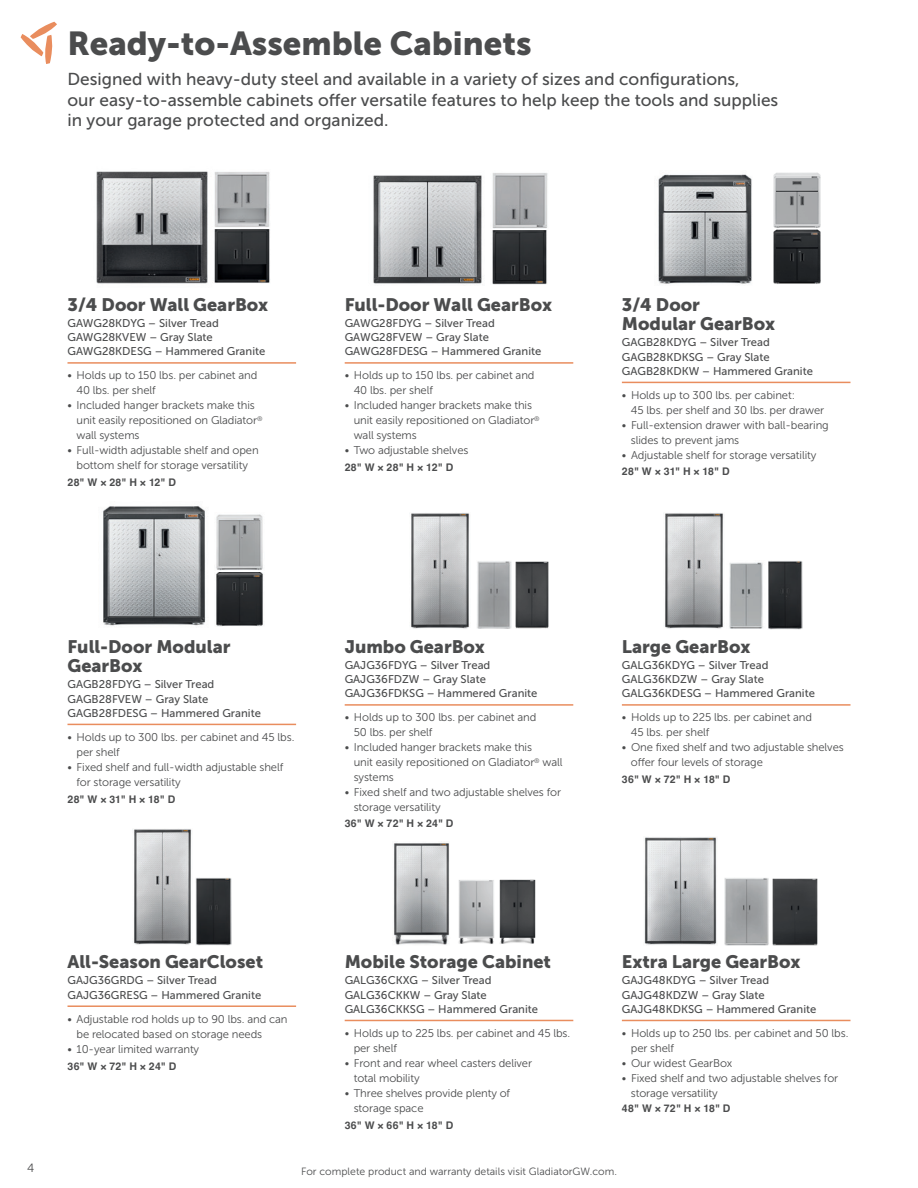
<style>
.page{position:relative;width:918px;height:1188px;background:#fff}
.page>*{position:absolute;margin:0;border:0;box-sizing:border-box;transform-origin:0 0}
.t1{font:33px "Museo Sans 900";color:#4b4c4d}
.t2{font:18px/19.5px "Museo Sans 900";color:#4b4c4d}
.t3{font:17.25px/20.7px "Museo Sans 500";color:#4b4c4d}
.t4{font:12px "Museo Sans 300";color:#4b4c4d}
.t5{font:11.25px/15px "Museo Sans 300";letter-spacing:-.01em;color:#4b4c4d}
.Model_Number_with_Ru{font:11.25px/14.2px "Museo Sans 500";color:#4b4c4d}
.Dimensions{font:700 10.5px "Helvetica";letter-spacing:.025em;color:#4b4c4d}
.t6{font:10.5px "Museo Sans 300";color:#4b4c4d}
</style>
<div class="page">
<svg style="left:21px;top:22px;width:36px;height:42px"></svg>
<hr style="left:68px;top:362px;width:228px;height:2px;background:#e98d5e">
<hr style="left:622px;top:704px;width:228px;height:2px;background:#e98d5e">
<hr style="left:345px;top:704px;width:228px;height:2px;background:#e98d5e">
<hr style="left:68px;top:1005px;width:228px;height:2px;background:#e98d5e">
<hr style="left:345px;top:1020px;width:228px;height:1px;background:#e98d5e">
<hr style="left:345px;top:362px;width:228px;height:2px;background:#e98d5e">
<hr style="left:622px;top:382px;width:228px;height:1px;background:#e98d5e">
<hr style="left:68px;top:724px;width:228px;height:1px;background:#e98d5e">
<img style="left:96px;top:171px;width:112px;height:113px">
<img style="left:214px;top:229px;width:56px;height:54px">
<img style="left:214px;top:172px;width:56px;height:55px">
<img style="left:134px;top:829px;width:58px;height:116px">
<img style="left:393px;top:843px;width:57px;height:102px">
<img style="left:665px;top:513px;width:59px;height:116px">
<img style="left:729px;top:561px;width:74px;height:68px">
<img style="left:515px;top:561px;width:34px;height:68px">
<img style="left:477px;top:561px;width:35px;height:68px">
<img style="left:411px;top:513px;width:59px;height:116px">
<img style="left:196px;top:877px;width:35px;height:69px">
<img style="left:458px;top:879px;width:78px;height:65px">
<img style="left:492px;top:230px;width:55px;height:55px">
<img style="left:492px;top:173px;width:56px;height:56px">
<img style="left:373px;top:175px;width:109px;height:109px">
<img style="left:773px;top:230px;width:48px;height:54px">
<img style="left:773px;top:172px;width:48px;height:58px">
<img style="left:658px;top:174px;width:94px;height:110px">
<img style="left:216px;top:572px;width:47px;height:55px">
<img style="left:216px;top:514px;width:47px;height:57px">
<img style="left:103px;top:506px;width:103px;height:120px">
<img style="left:644px;top:837px;width:73px;height:108px">
<img style="left:724px;top:878px;width:94px;height:68px">
<hr style="left:622px;top:1020px;width:228px;height:1px;background:#e98d5e">
<p class="t1" style="left:68px;top:24px;width:466px">Ready-to-Assemble Cabinets</p>
<p class="t3" style="left:68px;top:69px;width:712px">Designed with heavy-duty steel and available in a variety of sizes and configurations,<br>our easy-to-assemble cabinets offer versatile features to help keep the tools and supplies in your garage protected and organized.</p>
<p class="t2" style="left:68px;top:294px;width:202px">3/4 Door Wall GearBox</p>
<p class="Model_Number_with_Ru" style="left:68px;top:316px;width:199px">GAWG28KDYG – Silver Tread<br>GAWG28KVEW – Gray Slate<br>GAWG28KDESG – Hammered Granite</p>
<p class="t5" style="left:76px;top:368px;width:182px;text-indent:-9px">• Holds up to 150 lbs. per cabinet and<br>40 lbs. per shelf</p>
<p class="t5" style="left:76px;top:398px;width:188px;text-indent:-9px">• Included hanger brackets make this unit easily repositioned on Gladiator<sup>® </sup>wall systems</p>
<p class="t5" style="left:68px;top:443px;width:193px;text-align:center">• Full-width adjustable shelf and open bottom shelf for storage versatility</p>
<p class="Dimensions" style="left:68px;top:476px;width:110px">28" W × 28" H × 12" D</p>
<p class="t2" style="left:345px;top:294px;width:209px">Full-Door Wall GearBox</p>
<p class="Model_Number_with_Ru" style="left:345px;top:316px;width:198px">GAWG28FDYG – Silver Tread<br>GAWG28FVEW – Gray Slate<br>GAWG28FDESG – Hammered Granite</p>
<p class="t5" style="left:354px;top:368px;width:182px;text-indent:-9px">• Holds up to 150 lbs. per cabinet and<br>40 lbs. per shelf</p>
<p class="t5" style="left:354px;top:398px;width:188px;text-indent:-9px">• Included hanger brackets make this unit easily repositioned on Gladiator<sup>® </sup>wall systems</p>
<p class="t5" style="left:345px;top:443px;width:125px">• Two adjustable shelves</p>
<p class="Dimensions" style="left:345px;top:461px;width:110px">28" W × 28" H × 12" D</p>
<p class="t2" style="left:622px;top:294px;width:155px">3/4 Door<br>Modular GearBox</p>
<p class="Model_Number_with_Ru" style="left:622px;top:335px;width:193px">GAGB28KDYG – Silver Tread<br>GAGB28KDKSG – Gray Slate<br>GAGB28KDKW – Hammered Granite</p>
<p class="t5" style="left:631px;top:388px;width:195px;text-indent:-9px">• Holds up to 300 lbs. per cabinet:<br>45 lbs. per shelf and 30 lbs. per drawer</p>
<p class="t5" style="left:631px;top:418px;width:199px;text-indent:-9px">• Full-extension drawer with ball-bearing slides to prevent jams</p>
<p class="t5" style="left:622px;top:448px;width:196px">• Adjustable shelf for storage versatility</p>
<p class="Dimensions" style="left:622px;top:465px;width:109px">28" W × 31" H × 18" D</p>
<p class="t2" style="left:68px;top:636px;width:165px">Full-Door Modular<br>GearBox</p>
<p class="Model_Number_with_Ru" style="left:68px;top:677px;width:195px">GAGB28FDYG – Silver Tread<br>GAGB28FVEW – Gray Slate<br>GAGB28FDESG – Hammered Granite</p>
<p class="t5" style="left:76px;top:730px;width:219px;text-indent:-9px">• Holds up to 300 lbs. per cabinet and 45 lbs. per shelf</p>
<p class="t5" style="left:76px;top:760px;width:208px;text-indent:-9px">• Fixed shelf and full-width adjustable shelf for storage versatility</p>
<p class="Dimensions" style="left:68px;top:793px;width:109px">28" W × 31" H × 18" D</p>
<p class="t2" style="left:68px;top:952px;width:197px">All-Season GearCloset</p>
<p class="Model_Number_with_Ru" style="left:68px;top:974px;width:195px">GAJG36GRDG – Silver Tread<br>GAJG36GRESG – Hammered Granite</p>
<p class="t5" style="left:76px;top:1011px;width:213px;text-indent:-9px">• Adjustable rod holds up to 90 lbs. and can be relocated based on storage needs</p>
<p class="t5" style="left:68px;top:1041px;width:133px">• 10-year limited warranty</p>
<p class="Dimensions" style="left:68px;top:1060px;width:110px">36" W × 72" H × 24" D</p>
<p class="t2" style="left:345px;top:636px;width:142px">Jumbo GearBox</p>
<p class="Model_Number_with_Ru" style="left:345px;top:658px;width:194px">GAJG36FDYG – Silver Tread<br>GAJG36FDZW – Gray Slate<br>GAJG36FDKSG – Hammered Granite</p>
<p class="t5" style="left:354px;top:710px;width:184px;text-indent:-9px">• Holds up to 300 lbs. per cabinet and<br>50 lbs. per shelf</p>
<p class="t5" style="left:354px;top:740px;width:210px;text-indent:-9px">• Included hanger brackets make this<br>unit easily repositioned on Gladiator<sup>®</sup> wall systems</p>
<p class="t5" style="left:354px;top:785px;width:209px;text-indent:-9px">• Fixed shelf and two adjustable shelves for storage versatility</p>
<p class="Dimensions" style="left:345px;top:817px;width:110px">36" W × 72" H × 24" D</p>
<p class="t2" style="left:345px;top:952px;width:208px">Mobile Storage Cabinet</p>
<p class="Model_Number_with_Ru" style="left:345px;top:974px;width:195px">GALG36CKXG – Silver Tread<br>GALG36CKKW – Gray Slate<br>GALG36CKKSG – Hammered Granite</p>
<p class="t5" style="left:354px;top:1026px;width:218px;text-indent:-9px">• Holds up to 225 lbs. per cabinet and 45 lbs. per shelf</p>
<p class="t5" style="left:354px;top:1056px;width:180px;text-indent:-9px">• Front and rear wheel casters deliver total mobility</p>
<p class="t5" style="left:354px;top:1086px;width:158px;text-indent:-9px">• Three shelves provide plenty of storage space</p>
<p class="Dimensions" style="left:345px;top:1119px;width:110px">36" W × 66" H × 18" D</p>
<p class="t2" style="left:622px;top:636px;width:130px">Large GearBox</p>
<p class="Model_Number_with_Ru" style="left:622px;top:658px;width:195px">GALG36KDYG – Silver Tread<br>GALG36KDZW – Gray Slate<br>GALG36KDESG – Hammered Granite</p>
<p class="t5" style="left:631px;top:710px;width:183px;text-indent:-9px">• Holds up to 225 lbs. per cabinet and<br>45 lbs. per shelf</p>
<p class="t5" style="left:631px;top:740px;width:214px;text-indent:-9px">• One fixed shelf and two adjustable shelves offer four levels of storage</p>
<p class="Dimensions" style="left:622px;top:773px;width:110px">36" W × 72" H × 18" D</p>
<p class="t2" style="left:622px;top:952px;width:180px">Extra Large GearBox</p>
<p class="Model_Number_with_Ru" style="left:622px;top:974px;width:196px">GAJG48KDYG – Silver Tread<br>GAJG48KDZW – Gray Slate<br>GAJG48KDKSG – Hammered Granite</p>
<p class="t5" style="left:631px;top:1026px;width:219px;text-indent:-9px">• Holds up to 250 lbs. per cabinet and 50 lbs. per shelf</p>
<p class="t5" style="left:622px;top:1056px;width:112px">• Our widest GearBox</p>
<p class="t5" style="left:631px;top:1071px;width:209px;text-indent:-9px">• Fixed shelf and two adjustable shelves for storage versatility</p>
<p class="Dimensions" style="left:622px;top:1102px;width:110px">48" W × 72" H × 18" D</p>
<p class="t4" style="left:27px;top:1161px;width:9px">4</p>
<p class="t6" style="left:301px;top:1165px;width:317px">For complete product and warranty details visit GladiatorGW.com.</p>
</div>
